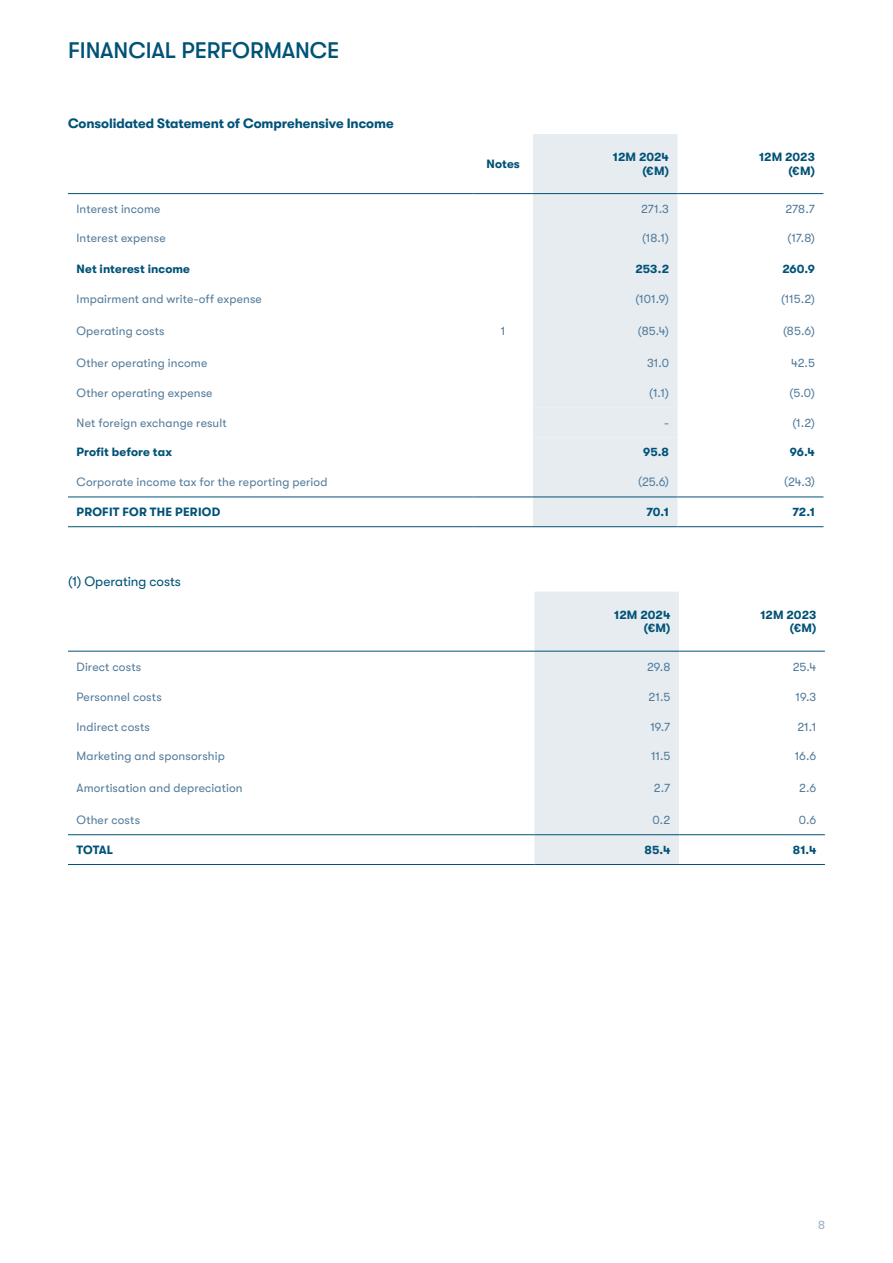
<style>
.page{position:relative;width:893px;height:1263px;background:#fff}
.page>*{position:absolute;margin:0;border:0;box-sizing:border-box;transform-origin:0 0}
.t1{font:500 22.5px "GT Walsheim Pro";letter-spacing:-.005em;color:#005277}
.t2{font:700 13.5px "GT Walsheim Pro";letter-spacing:-.005em;color:#005277}
.t3{font:13.5px "GT Walsheim Pro";color:#005277}
.t4{font:12px "GT Walsheim Pro";letter-spacing:.01em;color:#527b9b}
.t5{font:700 12px/13.5px "GT Walsheim Pro";letter-spacing:.01em;color:#005277;text-align:right}
.t6{font:12px "GT Walsheim Pro";color:#9badc3}
</style>
<div class="page">
<div style="left:533px;top:134px;width:144px;height:392px;background:#e6ecf0"></div>
<div style="left:533px;top:348px;width:144px;height:89px;background:#e6ecf0"></div>
<hr style="left:68px;top:193px;width:405px;height:1px;background:#005277">
<hr style="left:473px;top:193px;width:60px;height:1px;background:#005277">
<hr style="left:533px;top:193px;width:144px;height:1px;background:#005277">
<hr style="left:677px;top:193px;width:146px;height:1px;background:#005277">
<hr style="left:68px;top:497px;width:405px;height:1px;background:#005277">
<hr style="left:473px;top:497px;width:60px;height:1px;background:#005277">
<hr style="left:533px;top:497px;width:144px;height:1px;background:#005277">
<hr style="left:677px;top:497px;width:146px;height:1px;background:#005277">
<hr style="left:68px;top:526px;width:405px;height:1px;background:#005277">
<hr style="left:473px;top:526px;width:60px;height:1px;background:#005277">
<hr style="left:533px;top:526px;width:144px;height:1px;background:#005277">
<hr style="left:677px;top:526px;width:146px;height:1px;background:#005277">
<div style="left:534px;top:592px;width:145px;height:272px;background:#e6ecf0"></div>
<hr style="left:68px;top:651px;width:466px;height:1px;background:#005277">
<hr style="left:534px;top:651px;width:145px;height:1px;background:#005277">
<hr style="left:679px;top:651px;width:146px;height:1px;background:#005277">
<hr style="left:68px;top:834px;width:466px;height:1px;background:#005277">
<hr style="left:534px;top:834px;width:145px;height:1px;background:#005277">
<hr style="left:679px;top:834px;width:146px;height:1px;background:#005277">
<hr style="left:68px;top:864px;width:466px;height:1px;background:#005277">
<hr style="left:534px;top:864px;width:145px;height:1px;background:#005277">
<hr style="left:679px;top:864px;width:146px;height:1px;background:#005277">
<h1 class="t1" style="left:68px;top:38px;width:273px">FINANCIAL PERFORMANCE</h1>
<p class="t2" style="left:68px;top:116px;width:327px">Consolidated Statement of Comprehensive Income</p>
<p class="t5" style="left:486px;top:157px;width:35px">Notes</p>
<p class="t5" style="left:613px;top:150px;width:58px">12M 2024 (€M)</p>
<p class="t5" style="left:759px;top:150px;width:57px">12M 2023 (€M)</p>
<p class="t4" style="left:77px;top:202px;width:85px">Interest income</p>
<p class="t4" style="left:641px;top:202px;width:29px">271.3</p>
<p class="t4" style="left:785px;top:202px;width:31px">278.7</p>
<p class="t4" style="left:77px;top:232px;width:91px">Interest expense</p>
<p class="t4" style="left:642px;top:232px;width:28px">(18.1)</p>
<p class="t4" style="left:788px;top:232px;width:29px">(17.8)</p>
<p class="t5" style="left:77px;top:262px;width:115px">Net interest income</p>
<p class="t5" style="left:635px;top:262px;width:35px">253.2</p>
<p class="t5" style="left:782px;top:262px;width:34px">260.9</p>
<p class="t4" style="left:77px;top:292px;width:187px">Impairment and write-off expense</p>
<p class="t4" style="left:635px;top:292px;width:35px">(101.9)</p>
<p class="t4" style="left:781px;top:292px;width:35px">(115.2)</p>
<p class="t4" style="left:77px;top:324px;width:90px">Operating costs</p>
<p class="t4" style="left:501px;top:324px;width:6px">1</p>
<p class="t4" style="left:638px;top:324px;width:33px">(85.4)</p>
<p class="t4" style="left:783px;top:324px;width:33px">(85.6)</p>
<p class="t4" style="left:77px;top:356px;width:132px">Other operating income</p>
<p class="t4" style="left:647px;top:356px;width:24px">31.0</p>
<p class="t4" style="left:791px;top:356px;width:25px">42.5</p>
<p class="t4" style="left:77px;top:386px;width:137px">Other operating expense</p>
<p class="t4" style="left:649px;top:386px;width:21px">(1.1)</p>
<p class="t4" style="left:789px;top:386px;width:27px">(5.0)</p>
<p class="t4" style="left:77px;top:416px;width:152px">Net foreign exchange result</p>
<p class="t4" style="left:664px;top:416px;width:6px">-</p>
<p class="t4" style="left:792px;top:416px;width:24px">(1.2)</p>
<p class="t5" style="left:77px;top:446px;width:97px">Profit before tax</p>
<p class="t5" style="left:643px;top:446px;width:27px">95.8</p>
<p class="t5" style="left:790px;top:446px;width:27px">96.4</p>
<p class="t4" style="left:77px;top:475px;width:253px">Corporate income tax for the reporting period</p>
<p class="t4" style="left:638px;top:475px;width:32px">(25.6)</p>
<p class="t4" style="left:784px;top:475px;width:32px">(24.3)</p>
<p class="t5" style="left:77px;top:505px;width:145px">PROFIT FOR THE PERIOD</p>
<p class="t5" style="left:646px;top:505px;width:24px">70.1</p>
<p class="t5" style="left:792px;top:505px;width:24px">72.1</p>
<p class="t3" style="left:68px;top:574px;width:114px">(1) Operating costs</p>
<p class="t5" style="left:614px;top:608px;width:58px">12M 2024 (€M)</p>
<p class="t5" style="left:760px;top:608px;width:57px">12M 2023 (€M)</p>
<p class="t4" style="left:77px;top:660px;width:66px">Direct costs</p>
<p class="t4" style="left:647px;top:660px;width:25px">29.8</p>
<p class="t4" style="left:793px;top:660px;width:25px">25.4</p>
<p class="t4" style="left:77px;top:690px;width:87px">Personnel costs</p>
<p class="t4" style="left:648px;top:690px;width:23px">21.5</p>
<p class="t4" style="left:796px;top:690px;width:22px">19.3</p>
<p class="t4" style="left:77px;top:720px;width:75px">Indirect costs</p>
<p class="t4" style="left:650px;top:720px;width:22px">19.7</p>
<p class="t4" style="left:797px;top:720px;width:21px">21.1</p>
<p class="t4" style="left:77px;top:749px;width:150px">Marketing and sponsorship</p>
<p class="t4" style="left:651px;top:749px;width:21px">11.5</p>
<p class="t4" style="left:795px;top:749px;width:23px">16.6</p>
<p class="t4" style="left:77px;top:781px;width:168px">Amortisation and depreciation</p>
<p class="t4" style="left:654px;top:781px;width:18px">2.7</p>
<p class="t4" style="left:799px;top:781px;width:19px">2.6</p>
<p class="t4" style="left:77px;top:813px;width:65px">Other costs</p>
<p class="t4" style="left:653px;top:813px;width:19px">0.2</p>
<p class="t4" style="left:799px;top:813px;width:19px">0.6</p>
<p class="t5" style="left:77px;top:843px;width:38px">TOTAL</p>
<p class="t5" style="left:645px;top:843px;width:27px">85.4</p>
<p class="t5" style="left:793px;top:843px;width:25px">81.4</p>
<p class="t6" style="left:818px;top:1218px;width:8px">8</p>
</div>
